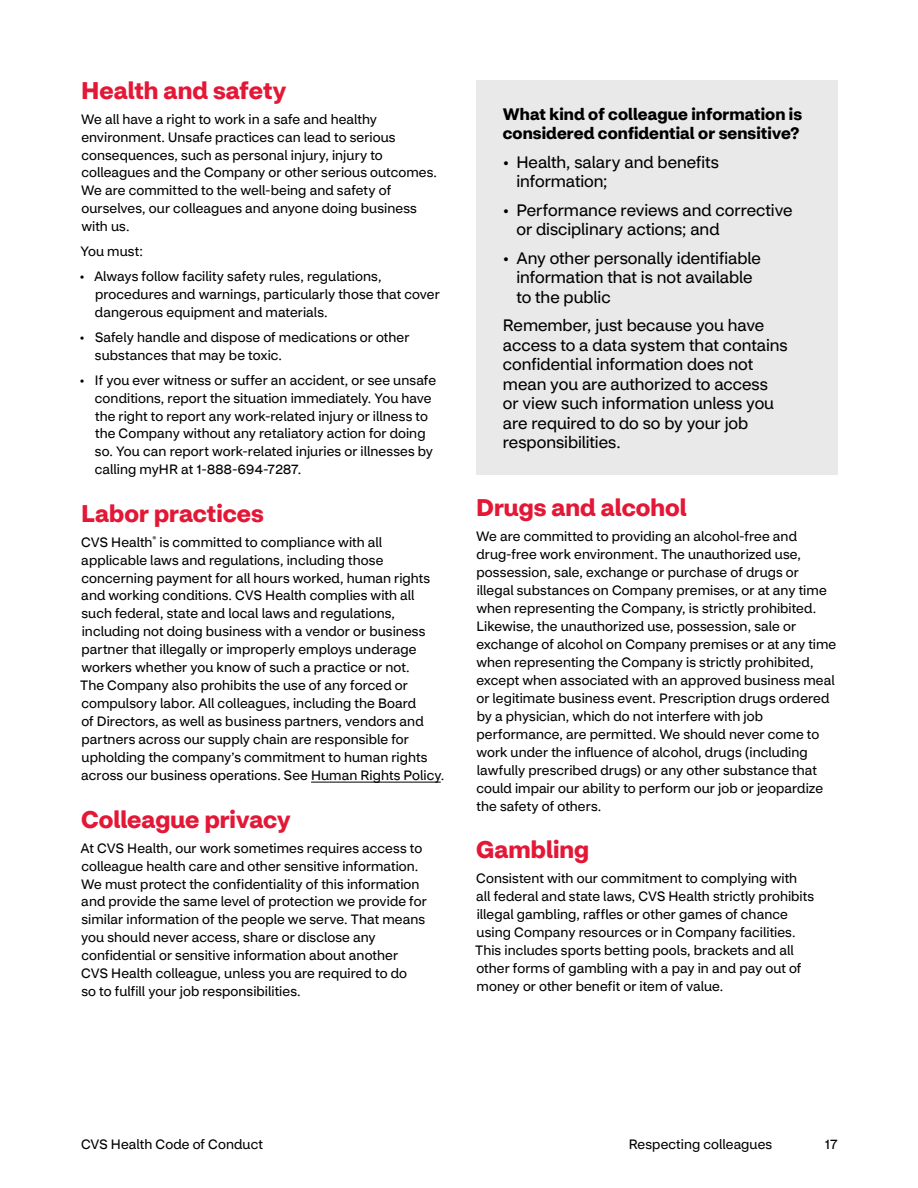
<style>
.page{position:relative;width:918px;height:1188px;background:#fff}
.page>*{position:absolute;margin:0;border:0;box-sizing:border-box;transform-origin:0 0}
.t1{font:700 24px "CVS Health Sans";color:#e31837}
.t2{font:16.5px/19.5px "CVS Health Sans";color:#000}
.t3{font:700 16.5px/19.5px "CVS Health Sans";letter-spacing:.005em;color:#000}
.t4{font:13.5px/18px "CVS Health Sans";letter-spacing:.005em;color:#000}
</style>
<div class="page">
<hr style="left:311px;top:782px;width:130px;height:1px;background:#000">
<div style="left:476px;top:80px;width:362px;height:395px;background:#e9e9e9"></div>
<h1 class="t1" style="left:81px;top:75px;width:207px">Health and safety</h1>
<p class="t4" style="left:81px;top:110px;width:357px">We all have a right to work in a safe and healthy environment. Unsafe practices can lead to serious consequences, such as personal injury, injury to colleagues and the Company or other serious outcomes.<br>We are committed to the well-being and safety of ourselves, our colleagues and anyone doing business with us.</p>
<p class="t4" style="left:80px;top:243px;width:64px">You must:</p>
<p class="t4" style="left:95px;top:267px;width:346px;text-indent:-15px">• Always follow facility safety rules, regulations, procedures and warnings, particularly those that cover dangerous equipment and materials.</p>
<p class="t4" style="left:95px;top:328px;width:316px;text-indent:-16px">• Safely handle and dispose of medications or other substances that may be toxic.</p>
<p class="t4" style="left:95px;top:371px;width:343px;text-indent:-15px">• If you ever witness or suffer an accident, or see unsafe conditions, report the situation immediately. You have the right to report any work-related injury or illness to the Company without any retaliatory action for doing so. You can report work-related injuries or illnesses by calling myHR at 1-888-694-7287.</p>
<h1 class="t1" style="left:81px;top:498px;width:184px">Labor practices</h1>
<p class="t4" style="left:80px;top:533px;width:366px">CVS Health<sup>®</sup> is committed to compliance with all applicable laws and regulations, including those concerning payment for all hours worked, human rights and working conditions. CVS Health complies with all such federal, state and local laws and regulations, including not doing business with a vendor or business partner that illegally or improperly employs underage workers whether you know of such a practice or not.<br>The Company also prohibits the use of any forced or compulsory labor. All colleagues, including the Board<br>of Directors, as well as business partners, vendors and partners across our supply chain are responsible for upholding the company’s commitment to human rights across our business operations. See Human Rights Policy.</p>
<h1 class="t1" style="left:81px;top:804px;width:211px">Colleague privacy</h1>
<p class="t4" style="left:81px;top:839px;width:348px">At CVS Health, our work sometimes requires access to colleague health care and other sensitive information.<br>We must protect the confidentiality of this information and provide the same level of protection we provide for similar information of the people we serve. That means you should never access, share or disclose any confidential or sensitive information about another CVS Health colleague, unless you are required to do<br>so to fulfill your job responsibilities.</p>
<p class="t3" style="left:503px;top:104px;width:301px">What kind of colleague information is considered confidential or sensitive?</p>
<p class="t2" style="left:516px;top:152px;width:204px;text-indent:-14px">• Health, salary and benefits information;</p>
<p class="t2" style="left:516px;top:200px;width:278px;text-indent:-14px">• Performance reviews and corrective or disciplinary actions; and</p>
<p class="t2" style="left:516px;top:248px;width:246px;text-indent:-14px">• Any other personally identifiable information that is not available to the public</p>
<p class="t2" style="left:503px;top:316px;width:286px">Remember, just because you have access to a data system that contains confidential information does not mean you are authorized to access or view such information unless you are required to do so by your job responsibilities.</p>
<h1 class="t1" style="left:476px;top:493px;width:212px">Drugs and alcohol</h1>
<p class="t4" style="left:476px;top:527px;width:362px">We are committed to providing an alcohol-free and drug-free work environment. The unauthorized use, possession, sale, exchange or purchase of drugs or illegal substances on Company premises, or at any time when representing the Company, is strictly prohibited.<br>Likewise, the unauthorized use, possession, sale or exchange of alcohol on Company premises or at any time when representing the Company is strictly prohibited, except when associated with an approved business meal or legitimate business event. Prescription drugs ordered by a physician, which do not interfere with job performance, are permitted. We should never come to work under the influence of alcohol, drugs (including lawfully prescribed drugs) or any other substance that could impair our ability to perform our job or jeopardize the safety of others.</p>
<h1 class="t1" style="left:476px;top:835px;width:114px">Gambling</h1>
<p class="t4" style="left:475px;top:869px;width:341px">Consistent with our commitment to complying with<br>all federal and state laws, CVS Health strictly prohibits illegal gambling, raffles or other games of chance using Company resources or in Company facilities.<br>This includes sports betting pools, brackets and all other forms of gambling with a pay in and pay out of money or other benefit or item of value.</p>
<p class="t4" style="left:81px;top:1136px;width:183px">CVS Health Code of Conduct</p>
<p class="t4" style="left:629px;top:1136px;width:145px">Respecting colleagues</p>
<p class="t4" style="left:825px;top:1135px;width:14px">17</p>
</div>
